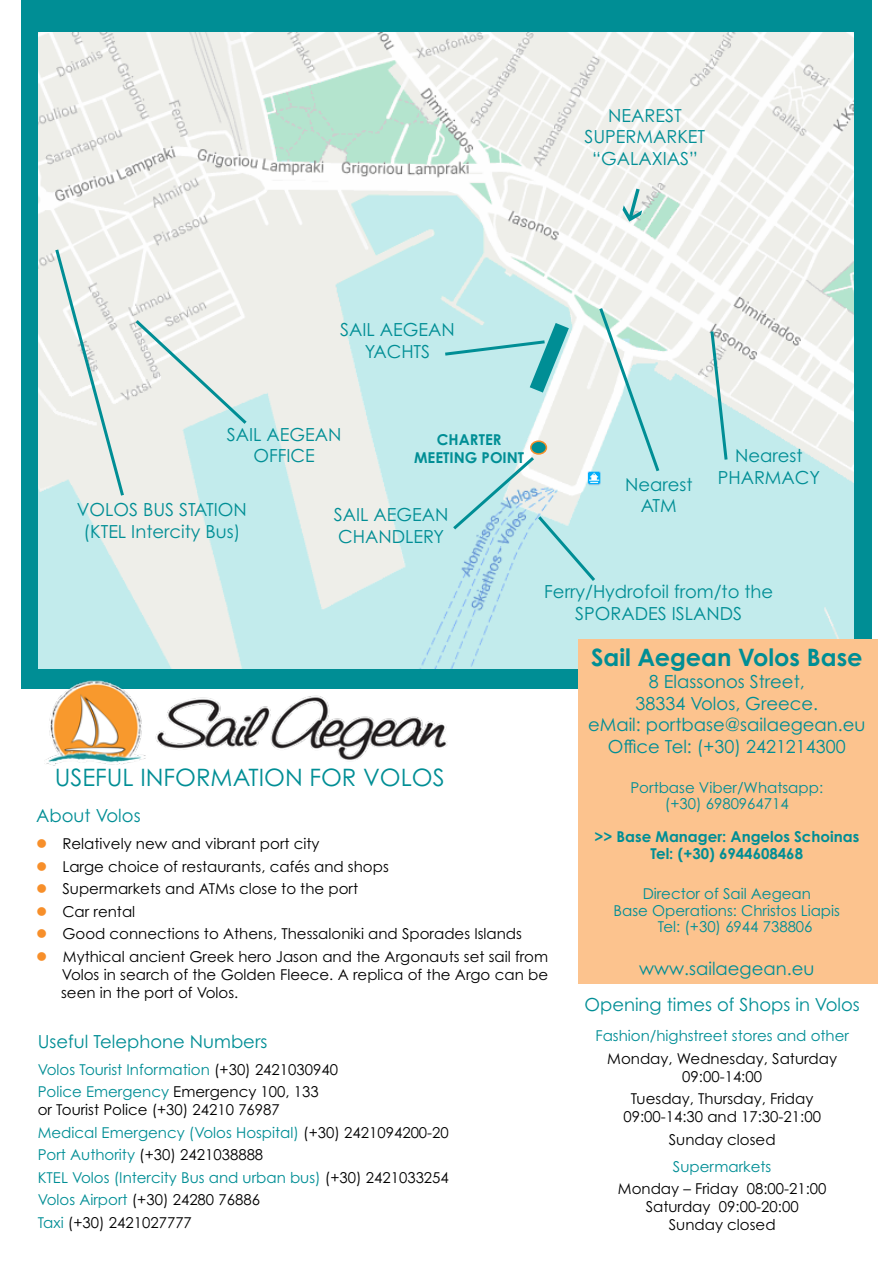
<style>
.page{position:relative;width:893px;height:1263px;background:#fff}
.page>*{position:absolute;margin:0;border:0;box-sizing:border-box;transform-origin:0 0}
.t1{font:24px "Century Gothic Pro";color:#008e95}
.t2{font:700 24px "Century Gothic Pro";color:#008e95}
.t3{font:18px/21.6px "Century Gothic Pro";color:#008e95;text-align:center}
.t4{font:15px/18px "Century Gothic Pro";color:#000;text-align:center}
.t5{font:15px/22.5px "Century Gothic Pro";color:#008e95}
.t6{font:700 15px/16.5px "Century Gothic Pro";color:#008e95;text-align:center}
.s1{color:#f78f2a}
.s2{color:#000}
.s3{color:#008e95}
</style>
<div class="page">
<div style="left:21px;top:0;width:851px;height:689px;background:#008e95"></div>
<img style="left:38px;top:33px;width:815px;height:636px">
<svg style="left:132px;top:317px;width:118px;height:110px;background:#e3eae6"></svg>
<svg style="left:53px;top:246px;width:73px;height:253px;background:#e3eae6"></svg>
<svg style="left:709px;top:328px;width:20px;height:135px;background:#b7dbdb"></svg>
<img style="left:46px;top:680px;width:402px;height:86px">
<div style="left:578px;top:639px;width:299px;height:344px;background:#fcc38e"></div>
<svg style="left:442px;top:305px;width:220px;height:279px;background:#c4e7e8"></svg>
<div style="left:531px;top:441px;width:15px;height:13px;background:#008e95;border-radius:50%"></div>
<div style="left:530px;top:440px;width:17px;height:15px;border:2px solid #f78f2a;border-radius:50%"></div>
<svg style="left:617px;top:187px;width:34px;height:35px"></svg>
<p class="t3" style="left:584px;top:104px;width:122px">NEAREST<br>SUPERMARKET “GALAXIAS”</p>
<p class="t3" style="left:340px;top:319px;width:116px">SAIL AEGEAN<br>YACHTS</p>
<p class="t3" style="left:227px;top:423px;width:116px">SAIL AEGEAN<br>OFFICE</p>
<p class="t6" style="left:414px;top:430px;width:112px;line-height:18px">CHARTER<br>MEETING POINT</p>
<p class="t3" style="left:77px;top:499px;width:172px">VOLOS BUS STATION (KTEL Intercity Bus)</p>
<p class="t3" style="left:334px;top:504px;width:116px;text-align:left">SAIL AEGEAN<br>CHANDLERY</p>
<p class="t3" style="left:625px;top:473px;width:69px">Nearest<br>ATM</p>
<p class="t3" style="left:718px;top:444px;width:104px">Nearest<br>PHARMACY</p>
<p class="t3" style="left:544px;top:580px;width:231px">Ferry/Hydrofoil from/to the<br>SPORADES ISLANDS</p>
<h1 class="t1" style="left:55px;top:763px;width:392px">USEFUL INFORMATION FOR VOLOS</h1>
<p class="t3" style="left:36px;top:804px;width:106px">About Volos</p>
<p class="t4" style="left:36px;top:834px;width:285px"><span class="s1">●</span> Relatively new and vibrant port city</p>
<p class="t4" style="left:36px;top:857px;width:354px"><span class="s1">●</span> Large choice of restaurants, cafés and shops</p>
<p class="t4" style="left:36px;top:879px;width:323px"><span class="s1">●</span> Supermarkets and ATMs close to the port</p>
<p class="t4" style="left:36px;top:902px;width:100px"><span class="s1">●</span> Car rental</p>
<p class="t4" style="left:36px;top:924px;width:487px"><span class="s1">●</span> Good connections to Athens, Thessaloniki and Sporades Islands</p>
<p class="t4" style="left:61px;top:947px;width:488px;text-align:justify;text-indent:-25px"><span class="s1">●</span> Mythical ancient Greek hero Jason and the Argonauts set sail from Volos in search of the Golden Fleece. A replica of the Argo can be seen in the port of Volos.</p>
<p class="t3" style="left:38px;top:1030px;width:231px">Useful Telephone Numbers</p>
<p class="t5" style="left:38px;top:1058px;width:302px">Volos Tourist Information <span class="s2">(+30) 2421030940<br></span>Police Emergency <span class="s2">Emergency 100, 133</span></p>
<p class="t4" style="left:38px;top:1098px;width:413px;line-height:22.5px;text-align:left">or Tourist Police (+30) 24210 76987<br><span class="s3">Medical Emergency (Volos Hospital)</span> (+30) 2421094200-20<br><span class="s3">Port Authority</span> (+30) 2421038888<br><span class="s3">KTEL Volos (Intercity Bus and urban bus)</span> (+30) 2421033254<br><span class="s3">Volos Airport</span> (+30) 24280 76886<br><span class="s3">Taxi</span> (+30) 2421027777</p>
<h1 class="t2" style="left:591px;top:643px;width:273px">Sail Aegean Volos Base</h1>
<p class="t3" style="left:588px;top:670px;width:279px">8 Elassonos Street,<br>38334 Volos, Greece.<br>eMail: portbase@sailaegean.eu<br>Office Tel: (+30) 2421214300</p>
<p class="t5" style="left:630px;top:779px;width:194px;line-height:16.5px;text-align:center">Portbase Viber/Whatsapp: (+30) 6980964714</p>
<p class="t6" style="left:594px;top:828px;width:266px">&gt;&gt; Base Manager: Angelos Schoinas<br>Tel: (+30) 6944608468</p>
<p class="t5" style="left:643px;top:882px;width:170px">Director of Sail Aegean</p>
<p class="t5" style="left:614px;top:899px;width:228px">Base Operations: Christos Liapis</p>
<p class="t5" style="left:658px;top:915px;width:156px">Tel: (+30) 6944 738806</p>
<p class="t3" style="left:639px;top:958px;width:177px">www.sailaegean.eu</p>
<p class="t3" style="left:584px;top:994px;width:277px">Opening times of Shops in Volos</p>
<p class="t5" style="left:595px;top:1024px;width:255px">Fashion/highstreet stores and other</p>
<p class="t4" style="left:607px;top:1049px;width:231px">Monday, Wednesday, Saturday<br>09:00-14:00</p>
<p class="t4" style="left:623px;top:1090px;width:199px">Tuesday, Thursday, Friday<br>09:00-14:30 and 17:30-21:00</p>
<p class="t4" style="left:669px;top:1130px;width:108px">Sunday closed</p>
<p class="t5" style="left:673px;top:1155px;width:100px">Supermarkets</p>
<p class="t4" style="left:618px;top:1180px;width:210px">Monday – Friday 08:00-21:00<br>Saturday 09:00-20:00<br>Sunday closed</p>
</div>
